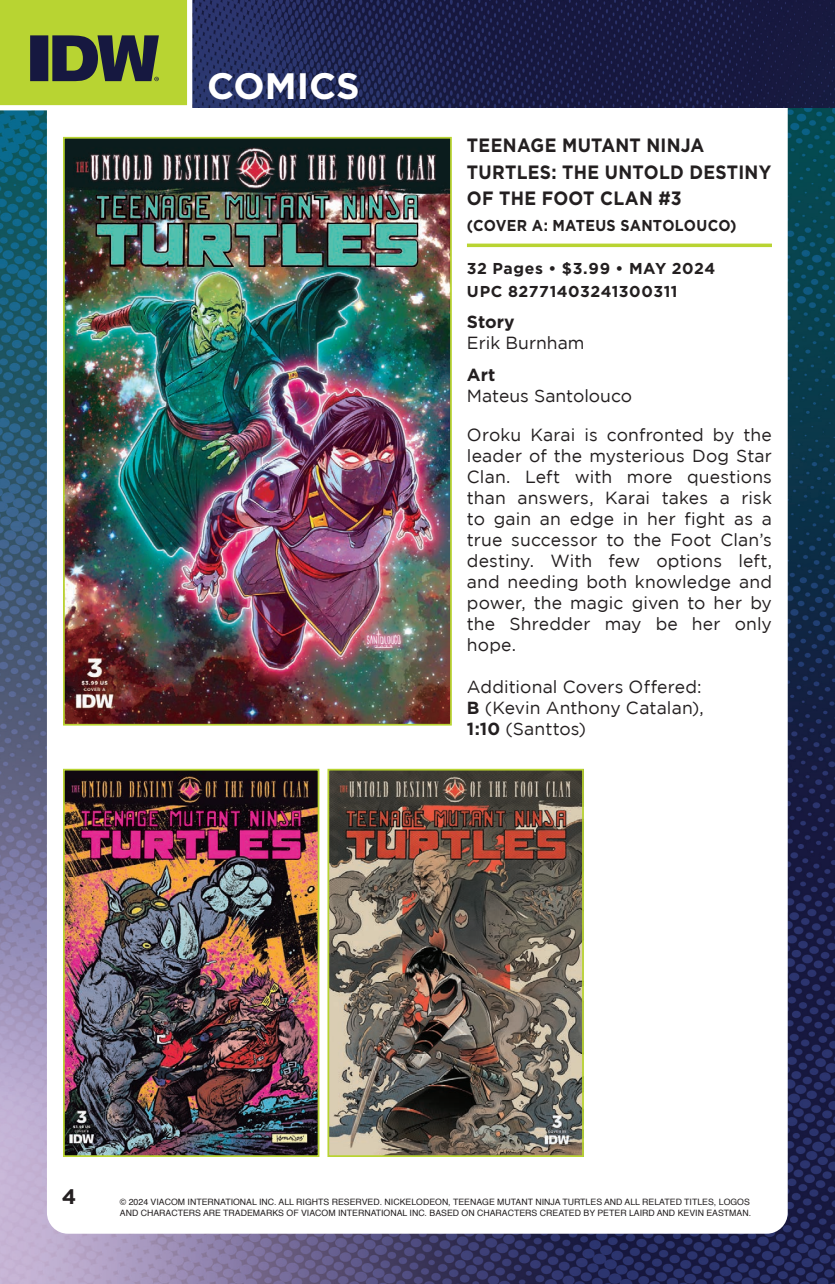
<style>
.page{position:relative;width:835px;height:1284px;background:#fff}
.page>*{position:absolute;margin:0;border:0;box-sizing:border-box;transform-origin:0 0}
.t1{font:700 36.75px "Gotham";color:#fff}
.t2{font:700 21px "Gotham";color:#231f20}
.t3{font:700 19.25px/26.2px "Gotham";letter-spacing:.015em;color:#231f20;scale:.91 1}
.t4{font:17.5px/21px "Gotham";letter-spacing:.005em;color:#231f20;text-align:justify}
.t5{font:700 17.5px "Gotham";color:#231f20}
.t6{font:700 15.75px "Gotham";letter-spacing:.03em;color:#231f20}
.t7{font:700 15.75px "Gotham";letter-spacing:.03em;color:#231f20;scale:.91 1}
.t8{font:8.75px "Helvetica";color:#231f20}
.s1{font-weight:700}
</style>
<div class="page">
<img style="left:0;top:108px;width:835px;height:1176px">
<div style="left:47px;top:58px;width:740px;height:1175px;background:#fff;border-radius:21px"></div>
<img style="left:192px;top:0;width:643px;height:108px">
<svg style="left:467px;top:243px;width:305px;height:4px"></svg>
<img style="left:66px;top:772px;width:250px;height:382px">
<div style="left:63px;top:769px;width:256px;height:388px;border:2px solid #b9d432"></div>
<img style="left:330px;top:772px;width:251px;height:382px">
<div style="left:327px;top:769px;width:257px;height:388px;border:2px solid #b9d432"></div>
<img style="left:66px;top:140px;width:383px;height:582px">
<div style="left:63px;top:137px;width:389px;height:588px;border:2px solid #b9d432"></div>
<svg style="left:0;top:0;width:188px;height:110px;background:#99ae3e"></svg>
<p class="t1" style="left:207px;top:62px;width:154px">COMICS</p>
<p class="t3" style="left:467px;top:132px;width:262px">TEENAGE MUTANT NINJA</p>
<p class="t3" style="left:467px;top:158px;width:336px">TURTLES: THE UNTOLD DESTINY<br>OF THE FOOT CLAN #3</p>
<p class="t7" style="left:467px;top:215px;width:298px">(COVER A: MATEUS SANTOLOUCO)</p>
<p class="t6" style="left:467px;top:258px;width:250px">32 Pages • $3.99 • MAY 2024</p>
<p class="t6" style="left:467px;top:281px;width:212px">UPC 82771403241300311</p>
<p class="t5" style="left:467px;top:311px;width:49px">Story</p>
<p class="t4" style="left:467px;top:332px;width:119px">Erik Burnham</p>
<p class="t5" style="left:467px;top:363px;width:30px">Art</p>
<p class="t4" style="left:467px;top:385px;width:167px">Mateus Santolouco</p>
<p class="t4" style="left:467px;top:424px;width:306px">Oroku Karai is confronted by the leader of the mysterious Dog Star Clan. Left with more questions than answers, Karai takes a risk to gain an edge in her fight as a true successor to the Foot Clan’s destiny. With few options left, and needing both knowledge and power, the magic given to her by the Shredder may be her only hope.</p>
<p class="t4" style="left:467px;top:676px;width:236px">Additional Covers Offered:</p>
<p class="t4" style="left:467px;top:697px;width:238px"><span class="s1">B</span> (Kevin Anthony Catalan),</p>
<p class="t4" style="left:467px;top:718px;width:120px"><span class="s1">1:10</span> (Santtos)</p>
<p class="t2" style="left:62px;top:1182px;width:16px">4</p>
<p class="t8" style="left:120px;top:1195px;width:631px">© 2024 VIACOM INTERNATIONAL INC. ALL RIGHTS RESERVED. NICKELODEON, TEENAGE MUTANT NINJA TURTLES AND ALL RELATED TITLES, LOGOS</p>
<p class="t8" style="left:120px;top:1205px;width:633px">AND CHARACTERS ARE TRADEMARKS OF VIACOM INTERNATIONAL INC. BASED ON CHARACTERS CREATED BY PETER LAIRD AND KEVIN EASTMAN.</p>
</div>
